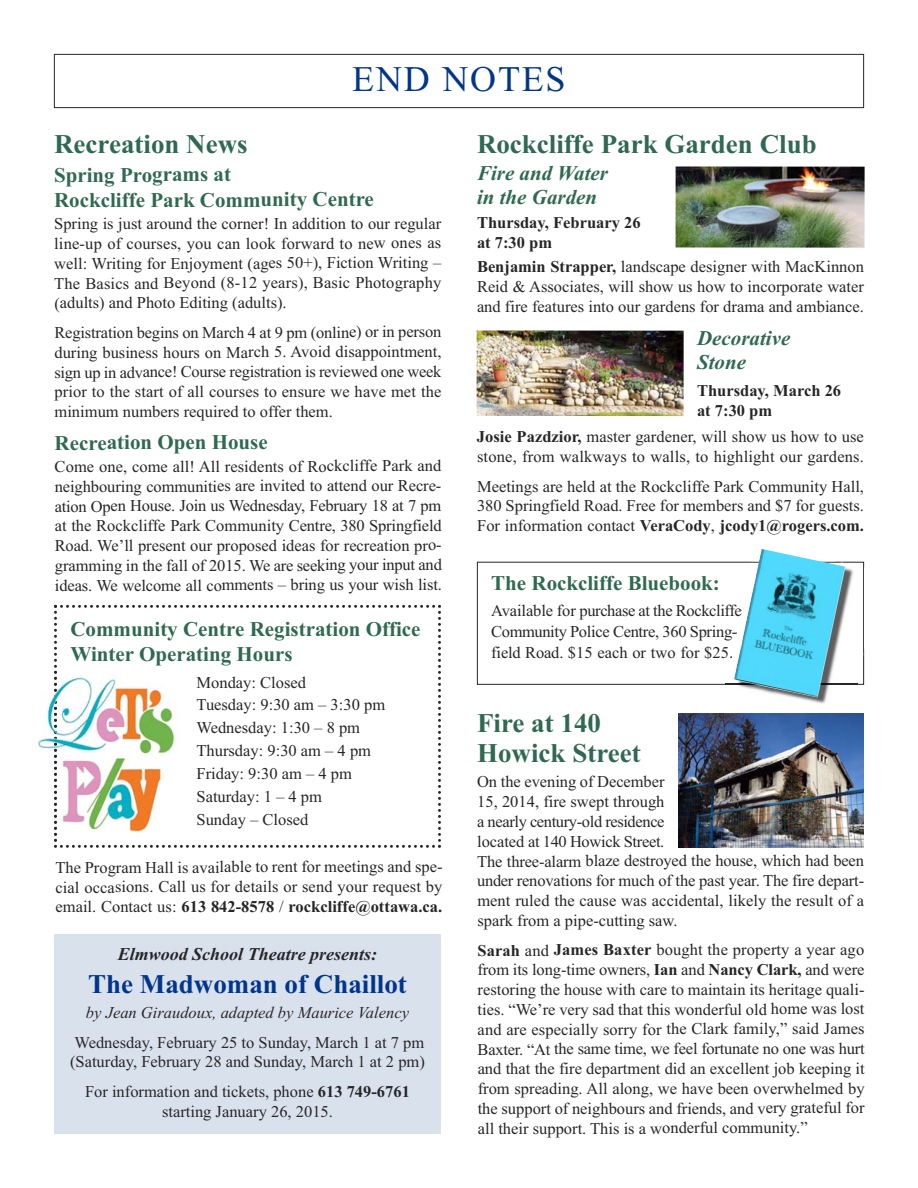
<style>
.page{position:relative;width:918px;height:1188px;background:#fff}
.page>*{position:absolute;margin:0;border:0;box-sizing:border-box;transform-origin:0 0}
.t1{font:36px "Times New Roman";letter-spacing:.05em;color:#00368a}
.t2{font:700 27px/30px "Times New Roman";letter-spacing:-.005em;color:#2f6951}
.t3{font:700 27px "Times New Roman";color:#00368a}
.t4{font:700 21px/25px "Times New Roman";color:#2f6951}
.t5{font:italic 700 21px/24px "Times New Roman";color:#2f6951}
.t6{font:italic 700 18px "Times New Roman";color:#272627}
.t7{font:16.5px/19.8px "Times New Roman";color:#272627;text-align:justify}
.t8{font:16.5px/21px "Times New Roman";letter-spacing:-.02em;color:#272627}
.t9{font:700 16.5px/19.5px "Times New Roman";color:#272627}
.t10{font:italic 16.5px "Times New Roman";color:#272627}
.s1{font-weight:700}
</style>
<div class="page">
<svg style="left:54px;top:605px;width:387px;height:243px"></svg>
<div style="left:54px;top:54px;width:810px;height:54px;border:1px solid #272627"></div>
<img style="left:676px;top:166px;width:189px;height:82px">
<div style="left:477px;top:562px;width:387px;height:123px;border:1px solid #272627"></div>
<img style="left:725px;top:563px;width:138px;height:121px">
<img style="left:721px;top:697px;width:136px;height:17px">
<img style="left:725px;top:684px;width:132px;height:1px">
<img style="left:863px;top:567px;width:1px;height:88px">
<img style="left:734px;top:549px;width:111px;height:148px">
<img style="left:678px;top:714px;width:186px;height:133px">
<img style="left:477px;top:330px;width:207px;height:86px">
<div style="left:54px;top:935px;width:387px;height:199px;background:#d9e1ed"></div>
<img style="left:38px;top:669px;width:142px;height:175px">
<img style="left:54px;top:755px;width:3px;height:87px">
<h1 class="t1" style="left:352px;top:57px;width:215px">END NOTES</h1>
<h2 class="t2" style="left:54px;top:129px;width:195px">Recreation News</h2>
<p class="t4" style="left:54px;top:162px;width:321px">Spring Programs at<br>Rockcliffe Park Community Centre</p>
<p class="t7" style="left:54px;top:213px;width:389px">Spring is just around the corner! In addition to our regular line-up of courses, you can look forward to new ones as well: Writing for Enjoyment (ages 50+), Fiction Writing – The Basics and Beyond (8-12 years), Basic Photography (adults) and Photo Editing (adults).</p>
<p class="t7" style="left:54px;top:322px;width:389px">Registration begins on March 4 at 9 pm (online) or in person during business hours on March 5. Avoid disappointment, sign up in advance! Course registration is reviewed one week prior to the start of all courses to ensure we have met the minimum numbers required to offer them.</p>
<p class="t4" style="left:55px;top:430px;width:215px">Recreation Open House</p>
<p class="t7" style="left:55px;top:456px;width:389px">Come one, come all! All residents of Rockcliffe Park and neighbouring communities are invited to attend our Recre&shy;ation Open House. Join us Wednesday, February 18 at 7 pm at the Rockcliffe Park Community Centre, 380 Springfield Road. We’ll present our proposed ideas for recreation pro&shy;gramming in the fall of 2015. We are seeking your input and ideas. We welcome all comments – bring us your wish list.</p>
<p class="t4" style="left:70px;top:616px;width:352px">Community Centre Registration Office<br>Winter Operating Hours</p>
<p class="t7" style="left:196px;top:671px;width:190px;line-height:22.8px;text-align:left">Monday: Closed<br>Tuesday: 9:30 am – 3:30 pm<br>Wednesday: 1:30 – 8 pm<br>Thursday: 9:30 am – 4 pm<br>Friday: 9:30 am – 4 pm<br>Saturday: 1 – 4 pm<br>Sunday – Closed</p>
<p class="t7" style="left:55px;top:857px;width:389px">The Program Hall is available to rent for meetings and spe&shy;cial occasions. Call us for details or send your request by email. Contact us: <span class="s1">613 842-8578</span> / <span class="s1">rockcliffe@ottawa.ca.</span></p>
<p class="t6" style="left:118px;top:944px;width:261px">Elmwood School Theatre presents:</p>
<h2 class="t3" style="left:88px;top:967px;width:320px">The Madwoman of Chaillot</h2>
<p class="t10" style="left:86px;top:1003px;width:325px">by Jean Giraudoux, adapted by Maurice Valency</p>
<p class="t7" style="left:70px;top:1032px;width:356px">Wednesday, February 25 to Sunday, March 1 at 7 pm (Saturday, February 28 and Sunday, March 1 at 2 pm)</p>
<p class="t7" style="left:85px;top:1081px;width:326px;text-align:center">For information and tickets, phone <span class="s1">613 749-6761 </span>starting January 26, 2015.</p>
<h2 class="t2" style="left:477px;top:129px;width:341px">Rockcliffe Park Garden Club</h2>
<p class="t5" style="left:477px;top:161px;width:133px">Fire and Water in the Garden</p>
<p class="t9" style="left:477px;top:213px;width:165px">Thursday, February 26 at 7:30 pm</p>
<p class="t7" style="left:477px;top:256px;width:389px"><span class="s1">Benjamin Strapper,</span> landscape designer with MacKinnon Reid &amp; Associates, will show us how to incorporate water and fire features into our gardens for drama and ambiance.</p>
<p class="t5" style="left:697px;top:326px;width:95px">Decorative<br>Stone</p>
<p class="t9" style="left:697px;top:380px;width:146px">Thursday, March 26 at 7:30 pm</p>
<p class="t7" style="left:477px;top:427px;width:388px"><span class="s1">Josie Pazdzior,</span> master gardener, will show us how to use stone, from walkways to walls, to highlight our gardens.</p>
<p class="t7" style="left:477px;top:476px;width:389px">Meetings are held at the Rockcliffe Park Community Hall, 380 Springfield Road. Free for members and $7 for guests.<br>For information contact <span class="s1">VeraCody</span>, <span class="s1">jcody1@rogers.com.</span></p>
<p class="t4" style="left:491px;top:571px;width:230px">The Rockcliffe Bluebook:</p>
<p class="t8" style="left:491px;top:600px;width:252px">Available for purchase at the Rockcliffe<br>Community Police Centre, 360 Spring&shy;field Road. $15 each or two for $25.</p>
<h2 class="t2" style="left:477px;top:708px;width:165px">Fire at 140<br>Howick Street</h2>
<p class="t7" style="left:477px;top:772px;width:389px;text-align:left">On the evening of December<br>15, 2014, fire swept through<br>a nearly century-old residence<br>located at 140 Howick Street.<br>The three-alarm blaze destroyed the house, which had been under renovations for much of the past year. The fire depart&shy;ment ruled the cause was accidental, likely the result of a spark from a pipe-cutting saw.</p>
<p class="t7" style="left:477px;top:940px;width:389px"><span class="s1">Sarah</span> and <span class="s1">James Baxter</span> bought the property a year ago from its long-time owners, <span class="s1">Ian</span> and <span class="s1">Nancy Clark,</span> and were restoring the house with care to maintain its heritage quali&shy;ties. “We’re very sad that this wonderful old home was lost and are especially sorry for the Clark family,” said James Baxter. “At the same time, we feel fortunate no one was hurt and that the fire department did an excellent job keeping it from spreading. All along, we have been overwhelmed by the support of neighbours and friends, and very grateful for all their support. This is a wonderful community.”</p>
</div>
